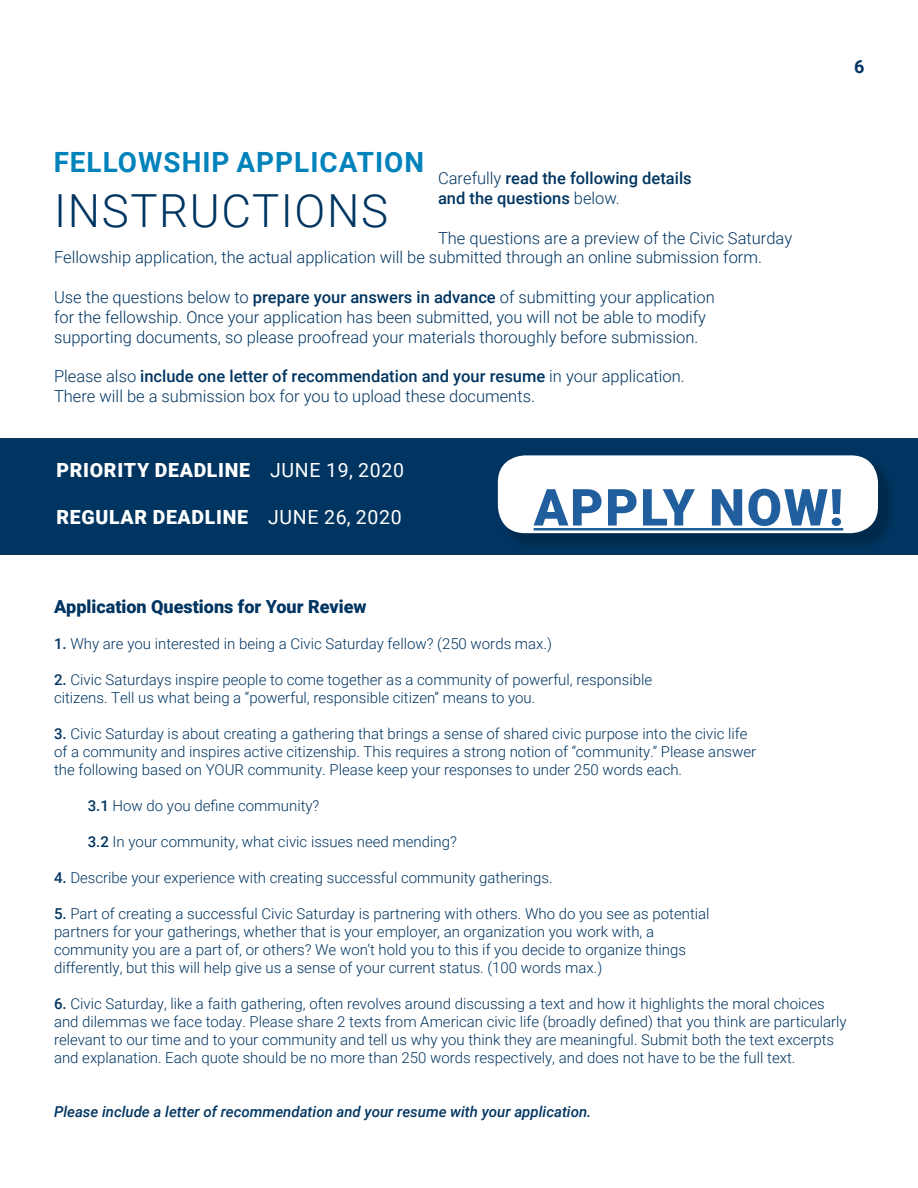
<style>
.page{position:relative;width:918px;height:1188px;background:#fff}
.page>*{position:absolute;margin:0;border:0;box-sizing:border-box;transform-origin:0 0}
.t1{font:900 51px "Roboto";letter-spacing:.035em;color:#215e9e}
.t2{font:300 45.6px "Roboto";letter-spacing:.035em;color:#003561}
.t3{font:700 27.9px "Roboto";letter-spacing:.035em;color:#0082bb}
.t4{font:900 19.5px "Roboto";letter-spacing:.035em;color:#fff}
.t5{font:900 18px "Roboto";color:#003561}
.t6{font:700 18px "Roboto";color:#003561}
.t7{font:300 16.5px/19.8px "Roboto";color:#003561}
.t8{font:500 16.5px/19.8px "Roboto";color:#003561}
.t9{font:300 15px/18px "Roboto";color:#003561}
.t10{font:italic 500 15px "Roboto";color:#003561}
.s1{font-weight:300}
.s2{font-weight:500}
.s3{font-weight:400}
</style>
<div class="page">
<div style="left:1px;top:438px;width:917px;height:117px;background:#003561"></div>
<div style="left:501px;top:459px;width:393px;height:90px;background:#000;opacity:.21"></div>
<div style="left:498px;top:455px;width:380px;height:78px;background:#fff;border-radius:27px"></div>
<hr style="left:534px;top:528px;width:309px;height:3px;background:#215e9e">
<p class="t6" style="left:854px;top:54px;width:12px">6</p>
<h3 class="t3" style="left:54px;top:142px;width:372px">FELLOWSHIP APPLICATION</h3>
<h2 class="t2" style="left:54px;top:178px;width:336px">INSTRUCTIONS</h2>
<p class="t8" style="left:438px;top:168px;width:255px"><span class="s1">Carefully</span> read the following details and the questions <span class="s1">below.</span></p>
<p class="t7" style="left:54px;top:227px;width:740px;text-indent:384px">The questions are a preview of the Civic Saturday<br>Fellowship application, the actual application will be submitted through an online submission form.</p>
<p class="t7" style="left:54px;top:287px;width:662px">Use the questions below to <span class="s2">prepare your answers in advance</span> of submitting your application for the fellowship. Once your application has been submitted, you will not be able to modify supporting documents, so please proofread your materials thoroughly before submission.</p>
<p class="t7" style="left:54px;top:366px;width:632px">Please also <span class="s2">include one letter of recommendation and your resume</span> in your application.<br>There will be a submission box for you to upload these documents.</p>
<h3 class="t4" style="left:56px;top:457px;width:349px">PRIORITY DEADLINE <span class="s3">JUNE 19, 2020</span></h3>
<h3 class="t4" style="left:56px;top:504px;width:347px">REGULAR DEADLINE <span class="s3">JUNE 26, 2020</span></h3>
<h1 class="t1" style="left:534px;top:472px;width:311px">APPLY NOW!</h1>
<p class="t5" style="left:54px;top:594px;width:314px">Application Questions for Your Review</p>
<p class="t9" style="left:54px;top:634px;width:500px"><span class="s2">1.</span> Why are you interested in being a Civic Saturday fellow? (250 words max.)</p>
<p class="t9" style="left:54px;top:670px;width:600px"><span class="s2">2.</span> Civic Saturdays inspire people to come together as a community of powerful, responsible citizens. Tell us what being a “powerful, responsible citizen” means to you.</p>
<p class="t9" style="left:54px;top:724px;width:704px"><span class="s2">3.</span> Civic Saturday is about creating a gathering that brings a sense of shared civic purpose into the civic life of a community and inspires active citizenship. This requires a strong notion of “community.” Please answer the following based on YOUR community. Please keep your responses to under 250 words each.</p>
<p class="t9" style="left:88px;top:796px;width:233px"><span class="s2">3.1</span> How do you define community?</p>
<p class="t9" style="left:88px;top:832px;width:371px"><span class="s2">3.2</span> In your community, what civic issues need mending?</p>
<p class="t9" style="left:54px;top:868px;width:500px"><span class="s2">4.</span> Describe your experience with creating successful community gatherings.</p>
<p class="t9" style="left:54px;top:904px;width:657px"><span class="s2">5.</span> Part of creating a successful Civic Saturday is partnering with others. Who do you see as potential partners for your gatherings, whether that is your employer, an organization you work with, a community you are a part of, or others? We won’t hold you to this if you decide to organize things differently, but this will help give us a sense of your current status. (100 words max.)</p>
<p class="t9" style="left:54px;top:994px;width:794px"><span class="s2">6.</span> Civic Saturday, like a faith gathering, often revolves around discussing a text and how it highlights the moral choices and dilemmas we face today. Please share 2 texts from American civic life (broadly defined) that you think are particularly relevant to our time and to your community and tell us why you think they are meaningful. Submit both the text excerpts and explanation. Each quote should be no more than 250 words respectively, and does not have to be the full text.</p>
<p class="t10" style="left:54px;top:1101px;width:539px">Please include a letter of recommendation and your resume with your application.</p>
</div>
